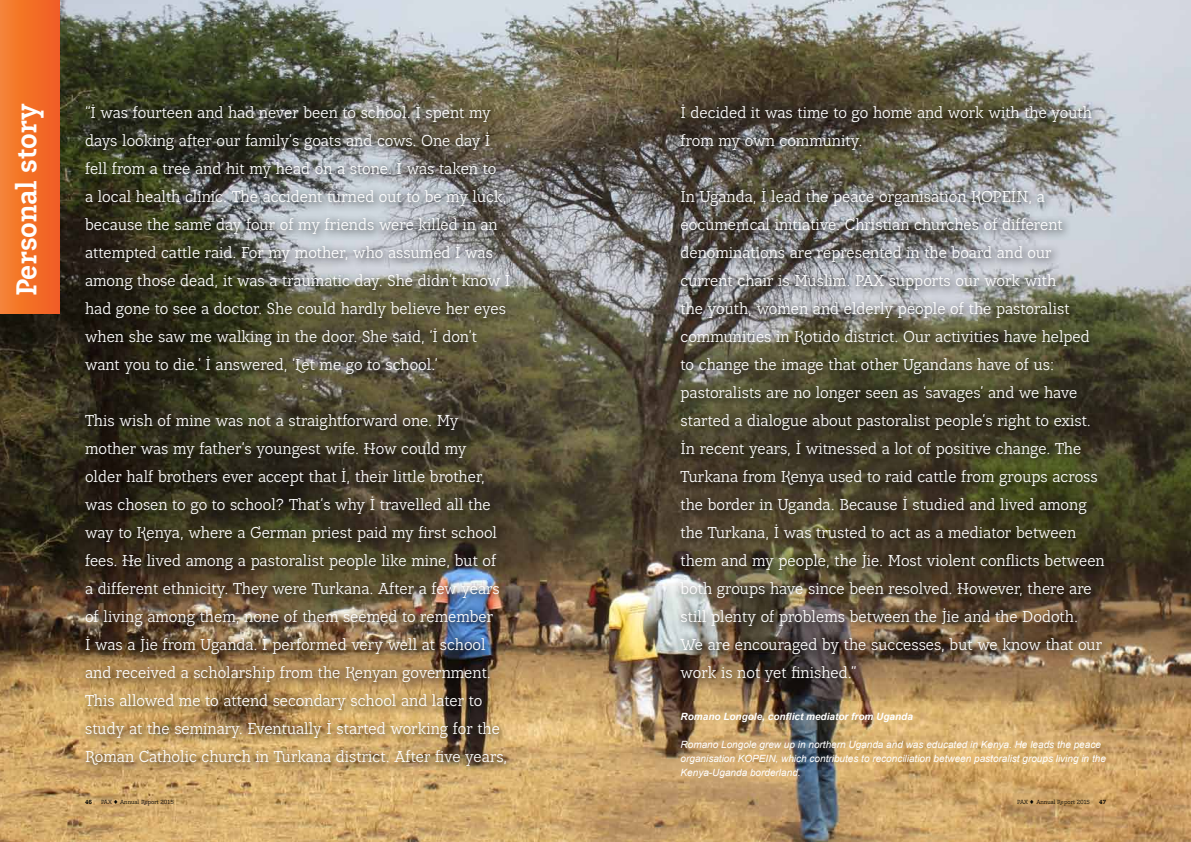
<style>
.page{position:relative;width:1191px;height:842px;background:#fff}
.page>*{position:absolute;margin:0;border:0;box-sizing:border-box;transform-origin:0 0}
.t1{font:700 29px "Lean OFY";color:#fff}
.t2{font:16px/28px "Lean OFY";color:#fff}
.t3{font:italic 10px/14px "Arial";color:#fff}
.t4{font:italic 700 10px "Arial";color:#fff}
.t5{font:6px "Lean OFY";color:#000}
.t6{font:700 6px "Lean OFY";color:#000}
</style>
<div class="page">
<img style="left:0;top:0;width:1191px;height:842px">
<div style="left:0;top:0;width:60px;height:314px;background:linear-gradient(to right,#f58430,#f15c22)"></div>
<div style="left:78px;top:98px;width:442px;height:679px;background:#000;opacity:.4"></div>
<div style="left:674px;top:98px;width:440px;height:595px;background:#000;opacity:.4"></div>
<svg style="left:114px;top:800px;width:3px;height:4px"></svg>
<svg style="left:1030px;top:800px;width:3px;height:4px"></svg>
<h1 class="t1" style="left:8px;top:296px;width:194px;rotate:-90deg">Personal story</h1>
<p class="t2" style="left:85px;top:99px;width:427px">“I was fourteen and had never been to school. I spent my days looking after our family’s goats and cows. One day I fell from a tree and hit my head on a stone. I was taken to<br>a local health clinic. The accident turned out to be my luck, because the same day four of my friends were killed in an attempted cattle raid. For my mother, who assumed I was among those dead, it was a traumatic day. She didn’t know I had gone to see a doctor. She could hardly believe her eyes when she saw me walking in the door. She said, ‘I don’t want you to die.’ I answered, ‘Let me go to school.’</p>
<p class="t2" style="left:85px;top:407px;width:423px">This wish of mine was not a straightforward one. My mother was my father’s youngest wife. How could my older half brothers ever accept that I, their little brother, was chosen to go to school? That’s why I travelled all the way to Kenya, where a German priest paid my first school fees. He lived among a pastoralist people like mine, but of a different ethnicity. They were Turkana. After a few years of living among them, none of them seemed to remember<br>I was a Jie from Uganda. I performed very well at school and received a scholarship from the Kenyan government.<br>This allowed me to attend secondary school and later to study at the seminary. Eventually I started working for the Roman Catholic church in Turkana district. After five years,</p>
<p class="t2" style="left:680px;top:99px;width:413px">I decided it was time to go home and work with the youth from my own community.</p>
<p class="t2" style="left:680px;top:183px;width:426px">In Uganda, I lead the peace organisation KOPEIN, a eocumenical initiative. Christian churches of different denominations are represented in the board and our current chair is Muslim. PAX supports our work with<br>the youth, women and elderly people of the pastoralist communities in Kotido district. Our activities have helped to change the image that other Ugandans have of us: pastoralists are no longer seen as ‘savages’ and we have started a dialogue about pastoralist people’s right to exist.<br>In recent years, I witnessed a lot of positive change. The Turkana from Kenya used to raid cattle from groups across the border in Uganda. Because I studied and lived among the Turkana, I was trusted to act as a mediator between them and my people, the Jie. Most violent conflicts between both groups have since been resolved. However, there are still plenty of problems between the Jie and the Dodoth.<br>We are encouraged by the successes, but we know that our work is not yet finished.”</p>
<p class="t4" style="left:680px;top:710px;width:234px">Romano Longole, conflict mediator from Uganda</p>
<p class="t3" style="left:680px;top:738px;width:427px">Romano Longole grew up in northern Uganda and was educated in Kenya. He leads the peace organisation KOPEIN, which contributes to reconciliation between pastoralist groups living in the<br>Kenya-Uganda borderland.</p>
<p class="t6" style="left:85px;top:798px;width:9px">46</p>
<p class="t5" style="left:101px;top:798px;width:12px">PAX</p>
<p class="t5" style="left:120px;top:798px;width:55px">Annual Report 2015</p>
<p class="t5" style="left:1017px;top:798px;width:12px">PAX</p>
<p class="t5" style="left:1036px;top:798px;width:55px">Annual Report 2015</p>
<p class="t6" style="left:1099px;top:798px;width:8px">47</p>
</div>
